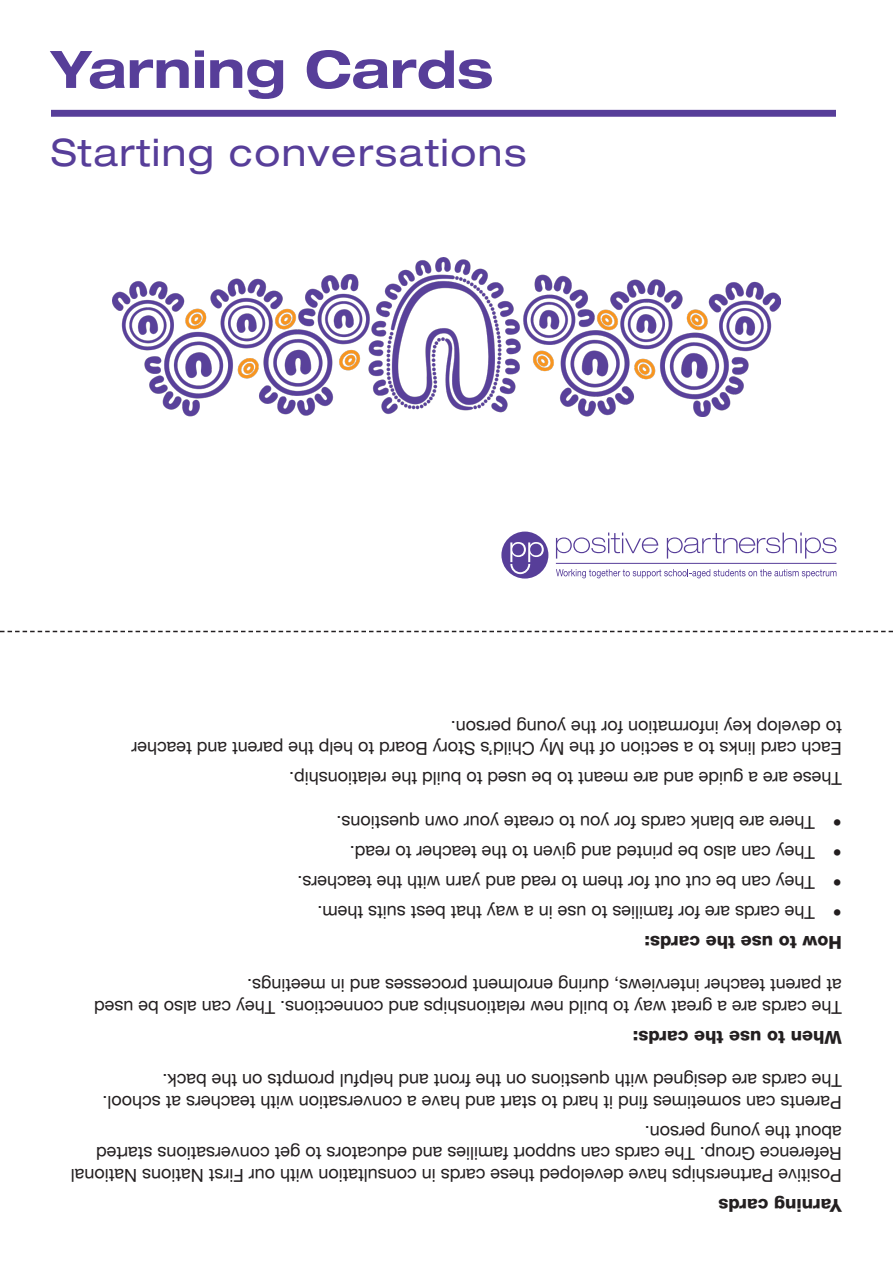
<style>
.page{position:relative;width:893px;height:1263px;background:#fff}
.page>*{position:absolute;margin:0;border:0;box-sizing:border-box;transform-origin:0 0}
.t1{font:700 expanded 51.75px "Helvetica Neue LT Pro";color:#573e99}
.t2{font:expanded 37.95px "Helvetica Neue LT Pro";letter-spacing:.04em;color:#573e99}
.t3{font:18px/21.6px "Helvetica Neue LT Pro";color:#231f20}
.t4{font:800 18px "Helvetica Neue LT Pro";color:#231f20}
</style>
<div class="page">
<div style="left:501px;top:532px;width:47px;height:46px;background:#573e99;border-radius:50%"></div>
<svg style="left:510px;top:542px;width:34px;height:32px"></svg>
<hr style="left:556px;top:563px;width:280px;height:1px;background:#573e99">
<svg style="left:556px;top:569px;width:280px;height:9px"></svg>
<svg style="left:556px;top:532px;width:102px;height:27px"></svg>
<svg style="left:667px;top:532px;width:170px;height:27px"></svg>
<div style="left:51px;top:110px;width:785px;height:7px;background:#573e99"></div>
<img style="left:112px;top:258px;width:669px;height:158px">
<svg style="left:0;top:631px;width:893px;height:1px"></svg>
<p class="t1" style="left:51px;top:36px;width:444px">Yarning Cards</p>
<p class="t2" style="left:51px;top:128px;width:477px">Starting conversations</p>
<p class="t3" style="left:842px;top:760px;width:712px;rotate:-180deg">Each card links to a section of the My Child’s Story Board to help the parent and teacher to develop key information for the young person.</p>
<p class="t3" style="left:842px;top:790px;width:554px;rotate:-180deg">These are a guide and are meant to be used to build the relationship.</p>
<p class="t3" style="left:815px;top:833px;width:480px;rotate:-180deg">There are blank cards for you to create your own questions.</p>
<p class="t3" style="left:842px;top:833px;width:10px;rotate:-180deg">•</p>
<p class="t3" style="left:815px;top:863px;width:467px;rotate:-180deg">They can also be printed and given to the teacher to read.</p>
<p class="t3" style="left:842px;top:863px;width:10px;rotate:-180deg">•</p>
<p class="t3" style="left:815px;top:893px;width:519px;rotate:-180deg">They can be cut out for them to read and yarn with the teachers.</p>
<p class="t3" style="left:842px;top:893px;width:10px;rotate:-180deg">•</p>
<p class="t3" style="left:815px;top:923px;width:499px;rotate:-180deg">The cards are for families to use in a way that best suits them.</p>
<p class="t3" style="left:842px;top:923px;width:10px;rotate:-180deg">•</p>
<p class="t4" style="left:842px;top:953px;width:199px;rotate:-180deg">How to use the cards:</p>
<p class="t3" style="left:842px;top:1018px;width:749px;rotate:-180deg">The cards are a great way to build new relationships and connections. They can also be used at parent teacher interviews, during enrolment processes and in meetings.</p>
<p class="t4" style="left:842px;top:1048px;width:211px;rotate:-180deg">When to use the cards:</p>
<p class="t3" style="left:842px;top:1092px;width:681px;rotate:-180deg">The cards are designed with questions on the front and helpful prompts on the back.</p>
<p class="t3" style="left:842px;top:1113px;width:741px;rotate:-180deg">Parents can sometimes find it hard to start and have a conversation with teachers at school.</p>
<p class="t3" style="left:842px;top:1186px;width:773px;rotate:-180deg">Positive Partnerships have developed these cards in consultation with our First Nations National<br>Reference Group. The cards can support families and educators to get conversations started about the young person.</p>
<p class="t4" style="left:842px;top:1216px;width:125px;rotate:-180deg">Yarning cards</p>
</div>
